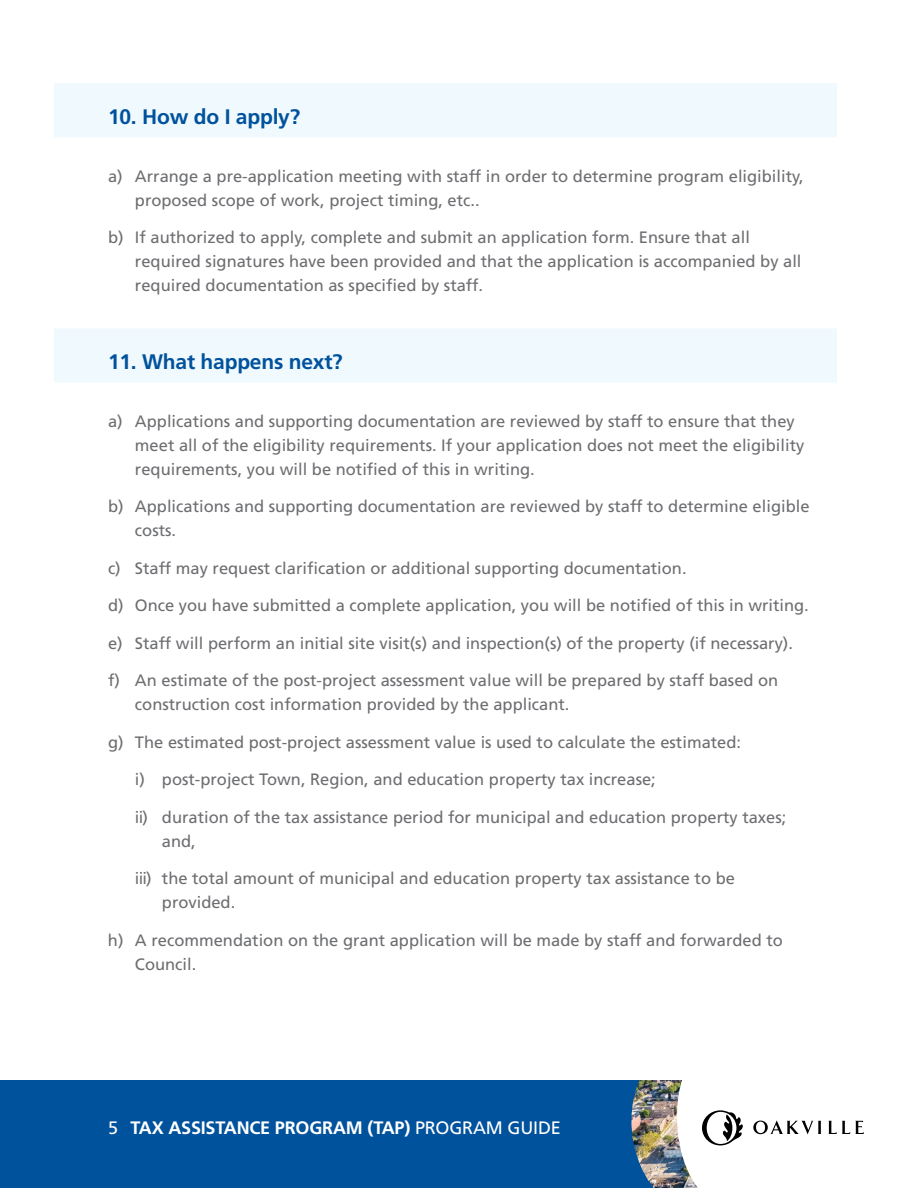
<style>
.page{position:relative;width:918px;height:1188px;background:#fff}
.page>*{position:absolute;margin:0;border:0;box-sizing:border-box;transform-origin:0 0}
.t1{font:700 21px "Frutiger";letter-spacing:-.01em;color:#00529c}
.t2{font:700 18px "Frutiger";letter-spacing:-.01em;color:#fff}
.t3{font:16.5px/24px "Frutiger";color:#6d6e71}
.s1{font-weight:400}
</style>
<div class="page">
<svg style="left:711px;top:1110px;width:32px;height:35px"></svg>
<svg style="left:753px;top:1120px;width:68px;height:14px"></svg>
<svg style="left:828px;top:1121px;width:36px;height:13px"></svg>
<div style="left:0;top:1080px;width:669px;height:108px;background:#00529c"></div>
<img style="left:631px;top:1080px;width:80px;height:108px">
<div style="left:54px;top:328px;width:783px;height:54px;background:#eff9fe"></div>
<div style="left:54px;top:83px;width:783px;height:54px;background:#eff9fe"></div>
<p class="t1" style="left:108px;top:104px;width:194px">10. How do I apply?</p>
<p class="t3" style="left:135px;top:164px;width:670px;text-indent:-27px">a) Arrange a pre-application meeting with staff in order to determine program eligibility, proposed scope of work, project timing, etc..</p>
<p class="t3" style="left:135px;top:225px;width:668px;text-indent:-27px">b) If authorized to apply, complete and submit an application form. Ensure that all required signatures have been provided and that the application is accompanied by all required documentation as specified by staff.</p>
<h3 class="t1" style="left:108px;top:349px;width:236px">11. What happens next?</h3>
<p class="t3" style="left:135px;top:409px;width:671px;text-indent:-27px">a) Applications and supporting documentation are reviewed by staff to ensure that they meet all of the eligibility requirements. If your application does not meet the eligibility requirements, you will be notified of this in writing.</p>
<p class="t3" style="left:135px;top:495px;width:676px;text-indent:-27px">b) Applications and supporting documentation are reviewed by staff to determine eligible costs.</p>
<p class="t3" style="left:108px;top:556px;width:580px">c) Staff may request clarification or additional supporting documentation.</p>
<p class="t3" style="left:108px;top:594px;width:702px">d) Once you have submitted a complete application, you will be notified of this in writing.</p>
<p class="t3" style="left:108px;top:631px;width:687px">e) Staff will perform an initial site visit(s) and inspection(s) of the property (if necessary).</p>
<p class="t3" style="left:135px;top:669px;width:645px;text-indent:-27px">f) An estimate of the post-project assessment value will be prepared by staff based on construction cost information provided by the applicant.</p>
<p class="t3" style="left:108px;top:730px;width:635px">g) The estimated post-project assessment value is used to calculate the estimated:</p>
<p class="t3" style="left:135px;top:768px;width:522px">i) post-project Town, Region, and education property tax increase;</p>
<p class="t3" style="left:162px;top:805px;width:626px;text-indent:-27px">ii) duration of the tax assistance period for municipal and education property taxes; and,</p>
<p class="t3" style="left:162px;top:867px;width:575px;text-indent:-27px">iii) the total amount of municipal and education property tax assistance to be provided.</p>
<p class="t3" style="left:135px;top:928px;width:649px;text-indent:-27px">h) A recommendation on the grant application will be made by staff and forwarded to<br>Council.</p>
<p class="t2" style="left:108px;top:1117px;width:454px"><span class="s1">5</span> TAX ASSISTANCE PROGRAM (TAP) <span class="s1">PROGRAM GUIDE</span></p>
</div>
